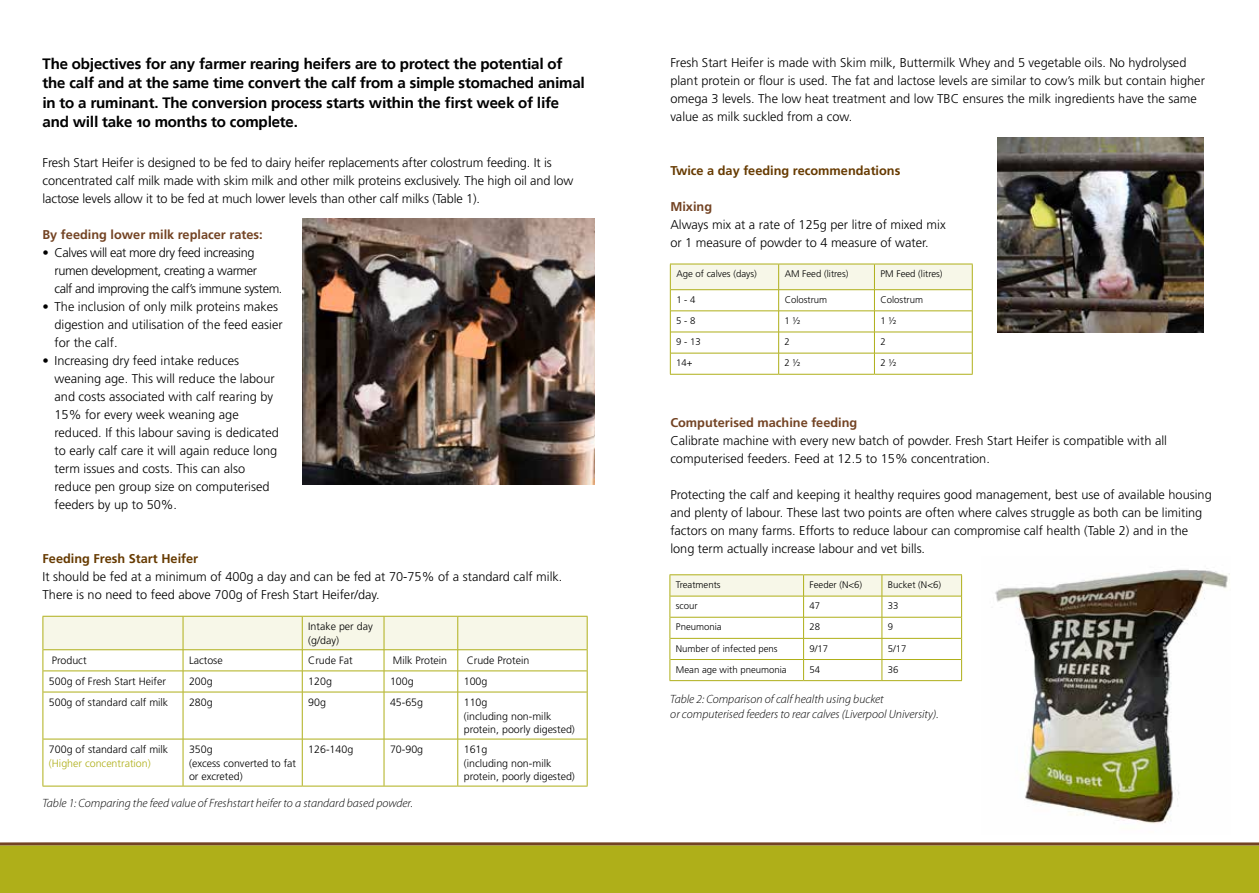
<style>
.page{position:relative;width:1259px;height:893px;background:#fff}
.page>*{position:absolute;margin:0;border:0;box-sizing:border-box;transform-origin:0 0}
.t1{font:700 15px/19.5px "Frutiger Linotype";letter-spacing:-.01em;color:#000}
.t2{font:300 12.75px/18px "Frutiger LT Std";color:#000}
.t3{font:300 12.75px/18px "Frutiger LT Std";letter-spacing:-.03em;color:#000}
.t4{font:700 12.75px "Frutiger LT Std";color:#734323}
.t5{font:700 12.75px "Frutiger LT Std";color:#663a00}
.t6{font:italic 300 12px/15px "Myriad Pro";color:#000}
.t7{font:300 10.65px/13.5px "Frutiger LT Std";color:#000}
.t8{font:300 10.65px "Frutiger LT Std";color:#afaf19}
.t9{font:300 9.6px "Frutiger LT Std";color:#000}
</style>
<div class="page">
<svg style="left:0;top:842px;width:1259px;height:51px;background:#aca91c"></svg>
<hr style="left:43px;top:692px;width:1px;height:47px;background:#afaf19">
<hr style="left:43px;top:739px;width:1px;height:47px;background:#afaf19">
<hr style="left:43px;top:786px;width:140px;height:1px;background:#afaf19">
<hr style="left:183px;top:786px;width:119px;height:1px;background:#afaf19">
<hr style="left:302px;top:786px;width:82px;height:1px;background:#afaf19">
<hr style="left:384px;top:786px;width:74px;height:1px;background:#afaf19">
<hr style="left:458px;top:786px;width:129px;height:1px;background:#afaf19">
<hr style="left:43px;top:692px;width:140px;height:1px;background:#afaf19">
<hr style="left:183px;top:692px;width:119px;height:1px;background:#afaf19">
<hr style="left:183px;top:692px;width:1px;height:47px;background:#afaf19">
<hr style="left:302px;top:692px;width:82px;height:1px;background:#afaf19">
<hr style="left:302px;top:692px;width:1px;height:47px;background:#afaf19">
<hr style="left:384px;top:692px;width:74px;height:1px;background:#afaf19">
<hr style="left:384px;top:692px;width:1px;height:47px;background:#afaf19">
<hr style="left:458px;top:692px;width:129px;height:1px;background:#afaf19">
<hr style="left:457px;top:692px;width:1px;height:47px;background:#afaf19">
<hr style="left:43px;top:739px;width:140px;height:1px;background:#afaf19">
<hr style="left:183px;top:739px;width:119px;height:1px;background:#afaf19">
<hr style="left:183px;top:739px;width:1px;height:47px;background:#afaf19">
<hr style="left:302px;top:739px;width:82px;height:1px;background:#afaf19">
<hr style="left:302px;top:739px;width:1px;height:47px;background:#afaf19">
<hr style="left:384px;top:739px;width:74px;height:1px;background:#afaf19">
<hr style="left:384px;top:739px;width:1px;height:47px;background:#afaf19">
<hr style="left:458px;top:739px;width:129px;height:1px;background:#afaf19">
<hr style="left:457px;top:739px;width:1px;height:47px;background:#afaf19">
<svg style="left:43px;top:616px;width:545px;height:76px"></svg>
<hr style="left:587px;top:692px;width:1px;height:47px;background:#afaf19">
<hr style="left:587px;top:739px;width:1px;height:47px;background:#afaf19">
<img style="left:302px;top:219px;width:292px;height:265px">
<img style="left:997px;top:137px;width:206px;height:196px">
<hr style="left:670px;top:374px;width:108px;height:1px;background:#afaf19">
<hr style="left:778px;top:374px;width:96px;height:1px;background:#afaf19">
<hr style="left:874px;top:374px;width:98px;height:1px;background:#afaf19">
<svg style="left:670px;top:264px;width:303px;height:110px"></svg>
<hr style="left:669px;top:574px;width:134px;height:1px;background:#afaf19">
<hr style="left:803px;top:574px;width:79px;height:1px;background:#afaf19">
<hr style="left:882px;top:574px;width:80px;height:1px;background:#afaf19">
<hr style="left:669px;top:680px;width:134px;height:1px;background:#afaf19">
<hr style="left:803px;top:680px;width:79px;height:1px;background:#afaf19">
<hr style="left:882px;top:680px;width:80px;height:1px;background:#afaf19">
<svg style="left:669px;top:575px;width:293px;height:105px"></svg>
<img style="left:995px;top:569px;width:235px;height:255px">
<p class="t1" style="left:43px;top:54px;width:544px">The objectives for any farmer rearing heifers are to protect the potential of the calf and at the same time convert the calf from a simple stomached animal in to a ruminant. The conversion process starts within the first week of life and will take 10 months to complete.</p>
<p class="t2" style="left:43px;top:153px;width:532px">Fresh Start Heifer is designed to be fed to dairy heifer replacements after colostrum feeding. It is concentrated calf milk made with skim milk and other milk proteins exclusively. The high oil and low lactose levels allow it to be fed at much lower levels than other calf milks (Table 1).</p>
<p class="t4" style="left:43px;top:227px;width:222px">By feeding lower milk replacer rates:</p>
<p class="t3" style="left:55px;top:243px;width:229px;text-indent:-12px">• Calves will eat more dry feed increasing rumen development, creating a warmer<br>calf and improving the calf’s immune system.</p>
<p class="t2" style="left:55px;top:297px;width:230px;text-indent:-12px">• The inclusion of only milk proteins makes digestion and utilisation of the feed easier for the calf.</p>
<p class="t2" style="left:55px;top:351px;width:226px;text-indent:-12px">• Increasing dry feed intake reduces weaning age. This will reduce the labour and costs associated with calf rearing by 15% for every week weaning age reduced. If this labour saving is dedicated to early calf care it will again reduce long term issues and costs. This can also reduce pen group size on computerised feeders by up to 50%.</p>
<p class="t5" style="left:43px;top:551px;width:157px">Feeding Fresh Start Heifer</p>
<p class="t2" style="left:43px;top:567px;width:521px">It should be fed at a minimum of 400g a day and can be fed at 70-75% of a standard calf milk.<br>There is no need to feed above 700g of Fresh Start Heifer/day.</p>
<p class="t7" style="left:308px;top:620px;width:66px">Intake per day (g/day)</p>
<p class="t7" style="left:52px;top:653px;width:36px">Product</p>
<p class="t7" style="left:189px;top:653px;width:35px">Lactose</p>
<p class="t7" style="left:308px;top:653px;width:46px">Crude Fat</p>
<p class="t7" style="left:393px;top:653px;width:56px">Milk Protein</p>
<p class="t7" style="left:467px;top:653px;width:64px">Crude Protein</p>
<p class="t7" style="left:49px;top:675px;width:118px">500g of Fresh Start Heifer</p>
<p class="t7" style="left:189px;top:675px;width:25px">200g</p>
<p class="t7" style="left:308px;top:675px;width:25px">120g</p>
<p class="t7" style="left:390px;top:675px;width:25px">100g</p>
<p class="t7" style="left:464px;top:675px;width:25px">100g</p>
<p class="t7" style="left:49px;top:696px;width:121px">500g of standard calf milk</p>
<p class="t7" style="left:189px;top:696px;width:25px">280g</p>
<p class="t7" style="left:308px;top:696px;width:19px">90g</p>
<p class="t7" style="left:390px;top:696px;width:35px">45-65g</p>
<p class="t7" style="left:464px;top:696px;width:113px">110g<br>(including non-milk protein, poorly digested)</p>
<p class="t7" style="left:49px;top:743px;width:121px">700g of standard calf milk</p>
<p class="t8" style="left:49px;top:757px;width:103px">(Higher concentration)</p>
<p class="t7" style="left:189px;top:743px;width:109px">350g<br>(excess converted to fat or excreted)</p>
<p class="t7" style="left:308px;top:743px;width:46px">126-140g</p>
<p class="t7" style="left:390px;top:743px;width:35px">70-90g</p>
<p class="t7" style="left:464px;top:743px;width:113px">161g<br>(including non-milk protein, poorly digested)</p>
<p class="t6" style="left:43px;top:795px;width:372px">Table 1: Comparing the feed value of Freshstart heifer to a standard based powder.</p>
<p class="t2" style="left:670px;top:54px;width:536px">Fresh Start Heifer is made with Skim milk, Buttermilk Whey and 5 vegetable oils. No hydrolysed plant protein or flour is used. The fat and lactose levels are similar to cow’s milk but contain higher omega 3 levels. The low heat treatment and low TBC ensures the milk ingredients have the same value as milk suckled from a cow.</p>
<p class="t5" style="left:670px;top:163px;width:232px">Twice a day feeding recommendations</p>
<p class="t4" style="left:670px;top:199px;width:43px">Mixing</p>
<p class="t2" style="left:670px;top:216px;width:277px">Always mix at a rate of 125g per litre of mixed mix or 1 measure of powder to 4 measure of water.</p>
<p class="t9" style="left:676px;top:268px;width:82px">Age of calves (days)</p>
<p class="t9" style="left:784px;top:268px;width:65px">AM Feed (litres)</p>
<p class="t9" style="left:880px;top:268px;width:64px">PM Feed (litres)</p>
<p class="t9" style="left:676px;top:294px;width:21px">1 - 4</p>
<p class="t9" style="left:784px;top:294px;width:44px">Colostrum</p>
<p class="t9" style="left:880px;top:294px;width:44px">Colostrum</p>
<p class="t9" style="left:676px;top:315px;width:21px">5 - 8</p>
<p class="t9" style="left:784px;top:315px;width:17px">1 ½</p>
<p class="t9" style="left:880px;top:315px;width:17px">1 ½</p>
<p class="t9" style="left:676px;top:336px;width:26px">9 - 13</p>
<p class="t9" style="left:784px;top:336px;width:7px">2</p>
<p class="t9" style="left:880px;top:336px;width:7px">2</p>
<p class="t9" style="left:676px;top:358px;width:18px">14+</p>
<p class="t9" style="left:784px;top:358px;width:17px">2 ½</p>
<p class="t9" style="left:880px;top:358px;width:17px">2 ½</p>
<p class="t4" style="left:670px;top:415px;width:189px">Computerised machine feeding</p>
<p class="t2" style="left:670px;top:432px;width:498px">Calibrate machine with every new batch of powder. Fresh Start Heifer is compatible with all computerised feeders. Feed at 12.5 to 15% concentration.</p>
<p class="t2" style="left:670px;top:486px;width:543px">Protecting the calf and keeping it healthy requires good management, best use of available housing and plenty of labour. These last two points are often where calves struggle as both can be limiting factors on many farms. Efforts to reduce labour can compromise calf health (Table 2) and in the long term actually increase labour and vet bills.</p>
<p class="t9" style="left:676px;top:579px;width:46px">Treatments</p>
<p class="t9" style="left:809px;top:579px;width:54px">Feeder (N&lt;6)</p>
<p class="t9" style="left:888px;top:579px;width:55px">Bucket (N&lt;6)</p>
<p class="t9" style="left:676px;top:600px;width:23px">scour</p>
<p class="t9" style="left:809px;top:600px;width:12px">47</p>
<p class="t9" style="left:888px;top:600px;width:12px">33</p>
<p class="t9" style="left:676px;top:622px;width:47px">Pneumonia</p>
<p class="t9" style="left:809px;top:622px;width:12px">28</p>
<p class="t9" style="left:888px;top:622px;width:7px">9</p>
<p class="t9" style="left:676px;top:643px;width:103px">Number of infected pens</p>
<p class="t9" style="left:809px;top:643px;width:20px">9/17</p>
<p class="t9" style="left:888px;top:643px;width:20px">5/17</p>
<p class="t9" style="left:676px;top:664px;width:112px">Mean age with pneumonia</p>
<p class="t9" style="left:809px;top:664px;width:12px">54</p>
<p class="t9" style="left:888px;top:664px;width:12px">36</p>
<p class="t6" style="left:670px;top:692px;width:270px">Table 2: Comparison of calf health using bucket<br>or computerised feeders to rear calves (Liverpool University).</p>
</div>
